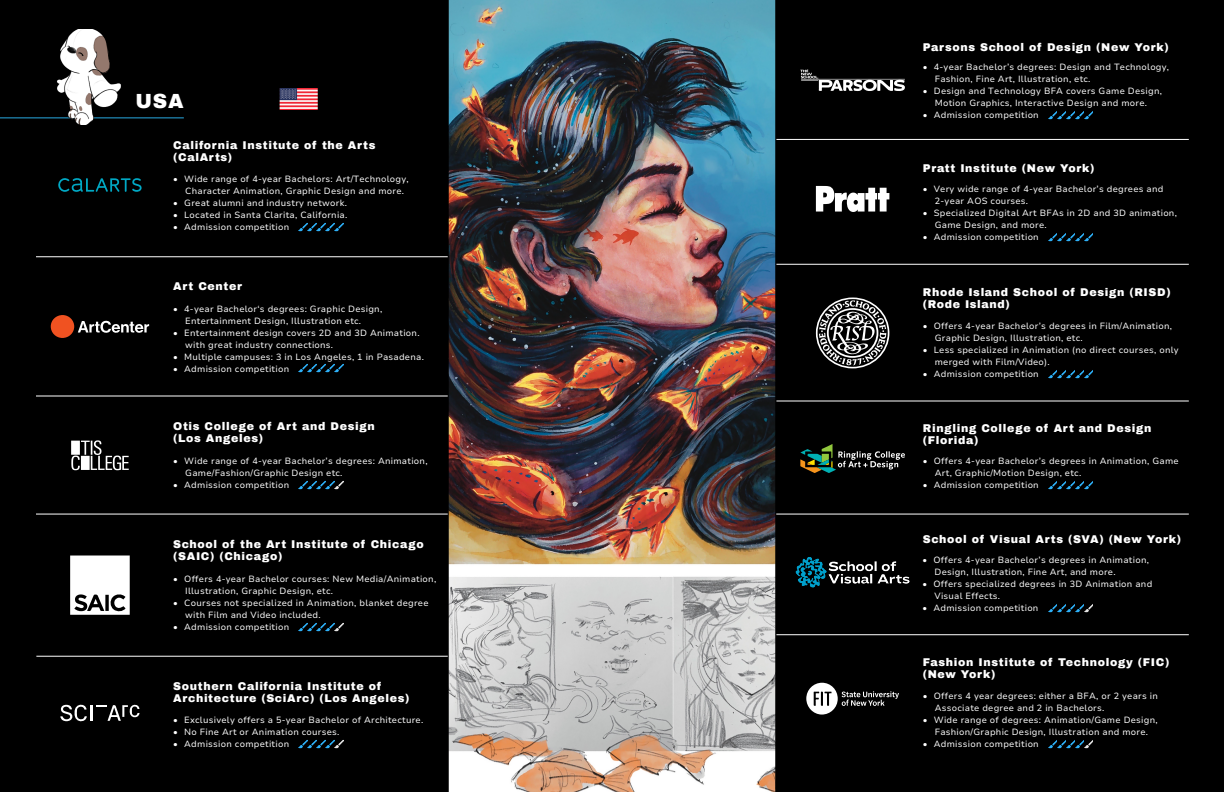
<style>
.page{position:relative;width:1224px;height:792px;background:#000}
.page>*{position:absolute;margin:0;border:0;box-sizing:border-box;transform-origin:0 0}
.t1{font:900 20px "Archivo";color:#fff}
.t2{font:900 11px/12px "Archivo";letter-spacing:.06em;color:#fff}
.t3{font:200 9px/12px "Nunito Sans 12 pt";letter-spacing:.03em;color:#fff}
</style>
<div class="page">
<hr style="left:36px;top:256px;width:423px;height:1px;background:#fff">
<hr style="left:36px;top:396px;width:423px;height:1px;background:#fff">
<hr style="left:36px;top:514px;width:423px;height:1px;background:#fff">
<hr style="left:36px;top:656px;width:423px;height:1px;background:#fff">
<hr style="left:776px;top:139px;width:413px;height:1px;background:#fff">
<hr style="left:776px;top:264px;width:413px;height:1px;background:#fff">
<hr style="left:776px;top:400px;width:413px;height:2px;background:#fff">
<hr style="left:776px;top:514px;width:413px;height:1px;background:#fff">
<hr style="left:776px;top:634px;width:413px;height:1px;background:#fff">
<svg style="left:70px;top:556px;width:60px;height:59px;background:#dedede"></svg>
<svg style="left:71px;top:440px;width:58px;height:30px"></svg>
<svg style="left:58px;top:178px;width:84px;height:14px"></svg>
<div style="left:51px;top:315px;width:23px;height:23px;background:#f05221;border-radius:50%"></div>
<svg style="left:78px;top:320px;width:71px;height:13px"></svg>
<svg style="left:60px;top:704px;width:80px;height:18px"></svg>
<svg style="left:800px;top:69px;width:105px;height:22px"></svg>
<svg style="left:816px;top:186px;width:73px;height:26px"></svg>
<svg style="left:816px;top:297px;width:74px;height:72px"></svg>
<svg style="left:800px;top:444px;width:105px;height:29px"></svg>
<svg style="left:806px;top:683px;width:93px;height:32px"></svg>
<img style="left:448px;top:0;width:328px;height:792px">
<img style="left:796px;top:557px;width:113px;height:30px">
<hr style="left:0;top:117px;width:184px;height:1px;background:#29aae2">
<img style="left:280px;top:88px;width:37px;height:21px">
<svg style="left:299px;top:222px;width:45px;height:9px"></svg>
<svg style="left:299px;top:364px;width:45px;height:9px"></svg>
<svg style="left:299px;top:480px;width:45px;height:10px"></svg>
<svg style="left:299px;top:622px;width:45px;height:9px"></svg>
<svg style="left:299px;top:740px;width:45px;height:9px"></svg>
<svg style="left:1048px;top:111px;width:45px;height:9px"></svg>
<svg style="left:1048px;top:233px;width:45px;height:9px"></svg>
<svg style="left:1048px;top:370px;width:45px;height:8px"></svg>
<svg style="left:1048px;top:481px;width:45px;height:8px"></svg>
<svg style="left:1048px;top:604px;width:45px;height:8px"></svg>
<svg style="left:1048px;top:740px;width:45px;height:9px"></svg>
<img style="left:56px;top:30px;width:66px;height:94px">
<h1 class="t1" style="left:135px;top:88px;width:50px">USA</h1>
<p class="t2" style="left:173px;top:139px;width:204px">California Institute of the Arts (CalArts)</p>
<p class="t3" style="left:185px;top:173px;width:225px;text-indent:-12px">• Wide range of 4-year Bachelors: Art/Technology,<br>Character Animation, Graphic Design and more.</p>
<p class="t3" style="left:173px;top:197px;width:175px">• Great alumni and industry network.</p>
<p class="t3" style="left:173px;top:209px;width:176px">• Located in Santa Clarita, California.</p>
<p class="t3" style="left:173px;top:221px;width:117px">• Admission competition</p>
<p class="t2" style="left:173px;top:280px;width:70px">Art Center</p>
<p class="t3" style="left:185px;top:302px;width:199px;text-indent:-12px">• 4-year Bachelor‘s degrees: Graphic Design,<br>Entertainment Design, Illustration etc.</p>
<p class="t3" style="left:185px;top:326px;width:236px;text-indent:-12px">• Entertainment design covers 2D and 3D Animation. with great industry connections.</p>
<p class="t3" style="left:173px;top:350px;width:252px">• Multiple campuses: 3 in Los Angeles, 1 in Pasadena.</p>
<p class="t3" style="left:173px;top:362px;width:117px">• Admission competition</p>
<p class="t2" style="left:173px;top:420px;width:203px">Otis College of Art and Design (Los Angeles)</p>
<p class="t3" style="left:185px;top:454px;width:244px;text-indent:-12px">• Wide range of 4-year Bachelor’s degrees: Animation,<br>Game/Fashion/Graphic Design etc.</p>
<p class="t3" style="left:173px;top:478px;width:117px">• Admission competition</p>
<p class="t2" style="left:173px;top:538px;width:252px">School of the Art Institute of Chicago (SAIC) (Chicago)</p>
<p class="t3" style="left:185px;top:573px;width:253px;text-indent:-12px">• Offers 4-year Bachelor courses: New Media/Animation,<br>Illustration, Graphic Design, etc.</p>
<p class="t3" style="left:185px;top:597px;width:245px;text-indent:-12px">• Courses not specialized in Animation, blanket degree with Film and Video included.</p>
<p class="t3" style="left:173px;top:621px;width:117px">• Admission competition</p>
<p class="t2" style="left:173px;top:680px;width:238px">Southern California Institute of<br>Architecture (SciArc) (Los Angeles)</p>
<p class="t3" style="left:173px;top:714px;width:252px">• Exclusively offers a 5-year Bachelor of Architecture.</p>
<p class="t3" style="left:173px;top:726px;width:168px">• No Fine Art or Animation courses.</p>
<p class="t3" style="left:173px;top:738px;width:117px">• Admission competition</p>
<p class="t2" style="left:923px;top:41px;width:248px">Parsons School of Design (New York)</p>
<p class="t3" style="left:935px;top:61px;width:236px;text-indent:-12px">• 4-year Bachelor’s degrees: Design and Technology,<br>Fashion, Fine Art, Illustration, etc.</p>
<p class="t3" style="left:923px;top:85px;width:241px;text-align:center">• Design and Technology BFA covers Game Design,<br>Motion Graphics, Interactive Design and more.</p>
<p class="t3" style="left:923px;top:109px;width:117px">• Admission competition</p>
<p class="t2" style="left:923px;top:162px;width:173px">Pratt Institute (New York)</p>
<p class="t3" style="left:935px;top:183px;width:230px;text-indent:-12px">• Very wide range of 4-year Bachelor’s degrees and<br>2-year AOS courses.</p>
<p class="t3" style="left:935px;top:207px;width:244px;text-indent:-12px">• Specialized Digital Art BFAs in 2D and 3D animation,<br>Game Design, and more.</p>
<p class="t3" style="left:923px;top:231px;width:117px">• Admission competition</p>
<p class="t2" style="left:923px;top:286px;width:249px">Rhode Island School of Design (RISD) (Rode Island)</p>
<p class="t3" style="left:935px;top:320px;width:239px;text-indent:-12px">• Offers 4-year Bachelor’s degrees in Film/Animation,<br>Graphic Design, Illustration, etc.</p>
<p class="t3" style="left:935px;top:344px;width:245px;text-indent:-12px">• Less specialized in Animation (no direct courses, only merged with Film/Video).</p>
<p class="t3" style="left:923px;top:368px;width:117px">• Admission competition</p>
<p class="t2" style="left:923px;top:422px;width:230px">Ringling College of Art and Design (Florida)</p>
<p class="t3" style="left:935px;top:454px;width:245px;text-indent:-12px">• Offers 4-year Bachelor’s degrees in Animation, Game<br>Art, Graphic/Motion Design, etc.</p>
<p class="t3" style="left:923px;top:478px;width:117px">• Admission competition</p>
<p class="t2" style="left:923px;top:533px;width:260px">School of Visual Arts (SVA) (New York)</p>
<p class="t3" style="left:934px;top:554px;width:216px;text-indent:-12px">• Offers 4-year Bachelor’s degrees in Animation,<br>Design, Illustration, Fine Art, and more.</p>
<p class="t3" style="left:934px;top:578px;width:219px;text-indent:-12px">• Offers specialized degrees in 3D Animation and<br>Visual Effects.</p>
<p class="t3" style="left:922px;top:602px;width:117px">• Admission competition</p>
<p class="t2" style="left:923px;top:656px;width:248px">Fashion Institute of Technology (FIC) (New York)</p>
<p class="t3" style="left:935px;top:690px;width:225px;text-indent:-12px">• Offers 4 year degrees: either a BFA, or 2 years in<br>Associate degree and 2 in Bachelors.</p>
<p class="t3" style="left:923px;top:714px;width:236px;text-align:center">• Wide range of degrees: Animation/Game Design,<br>Fashion/Graphic Design, Illustration and more.</p>
<p class="t3" style="left:923px;top:738px;width:117px">• Admission competition</p>
</div>
